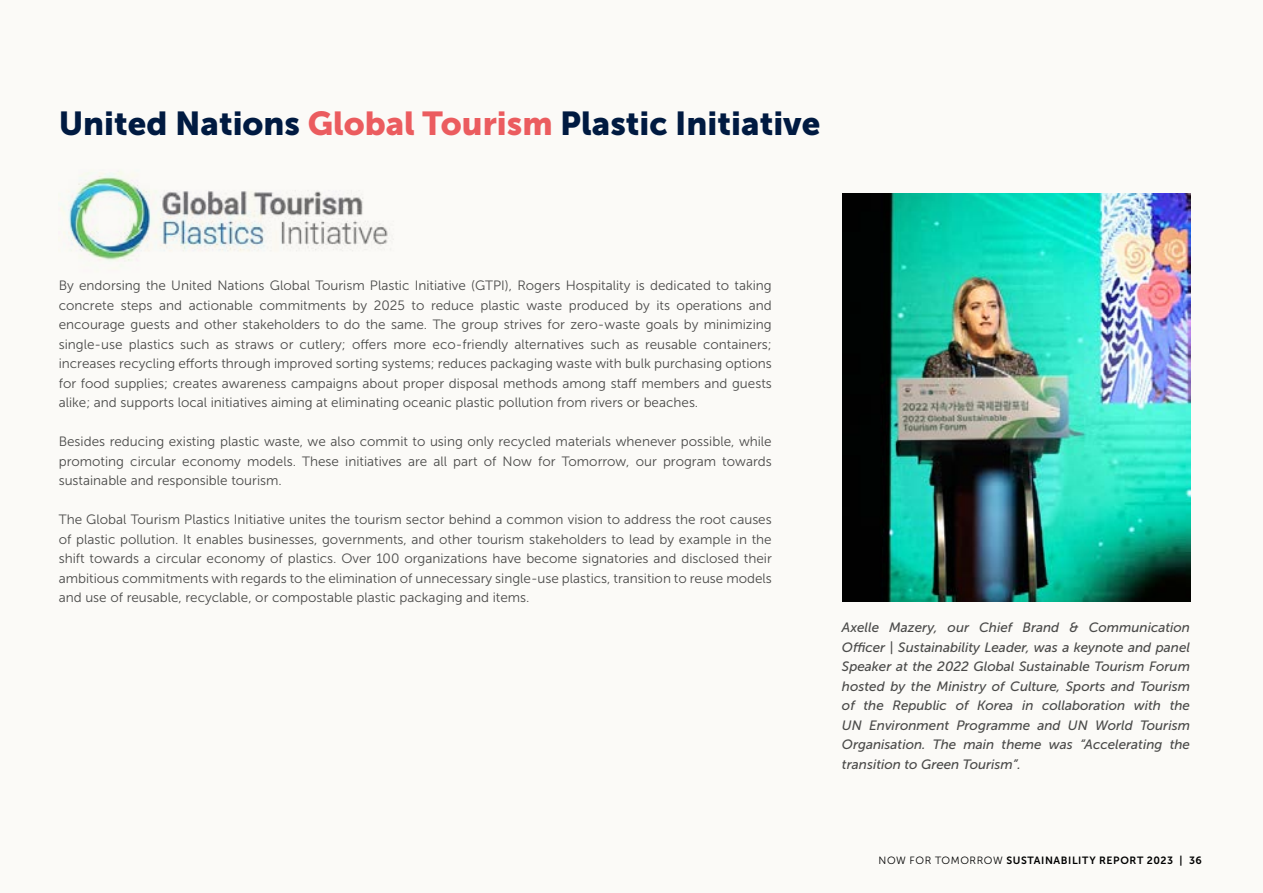
<style>
.page{position:relative;width:1263px;height:893px;background:#fbfaf7}
.page>*{position:absolute;margin:0;border:0;box-sizing:border-box;transform-origin:0 0}
.t1{font:33px "Museo Sans 900";color:#001a41}
.t2{font:13.5px/19.5px "Museo Sans 300";color:#4a4a49;text-align:justify}
.t3{font:italic 13.5px/19.5px "Museo Sans 500";color:#4a4a49;text-align:justify}
.t4{font:10.5px "Museo Sans 700";letter-spacing:.055em;color:#000}
.s1{color:#eb5c5f}
.s2{font-family:"Museo Sans 300"}
</style>
<div class="page">
<img style="left:842px;top:193px;width:348px;height:408px">
<img style="left:61px;top:172px;width:327px;height:89px">
<h1 class="t1" style="left:59px;top:105px;width:763px">United Nations <span class="s1">Global Tourism</span> Plastic Initiative</h1>
<p class="t2" style="left:59px;top:276px;width:715px">By endorsing the United Nations Global Tourism Plastic Initiative (GTPI), Rogers Hospitality is dedicated to taking concrete steps and actionable commitments by 2025 to reduce plastic waste produced by its operations and encourage guests and other stakeholders to do the same. The group strives for zero-waste goals by minimizing single-use plastics such as straws or cutlery; offers more eco-friendly alternatives such as reusable containers; increases recycling efforts through improved sorting systems; reduces packaging waste with bulk purchasing options for food supplies; creates awareness campaigns about proper disposal methods among staff members and guests alike; and supports local initiatives aiming at eliminating oceanic plastic pollution from rivers or beaches.</p>
<p class="t2" style="left:59px;top:432px;width:714px">Besides reducing existing plastic waste, we also commit to using only recycled materials whenever possible, while promoting circular economy models. These initiatives are all part of Now for Tomorrow, our program towards sustainable and responsible tourism.</p>
<p class="t2" style="left:59px;top:510px;width:715px">The Global Tourism Plastics Initiative unites the tourism sector behind a common vision to address the root causes of plastic pollution. It enables businesses, governments, and other tourism stakeholders to lead by example in the shift towards a circular economy of plastics. Over 100 organizations have become signatories and disclosed their ambitious commitments with regards to the elimination of unnecessary single-use plastics, transition to reuse models and use of reusable, recyclable, or compostable plastic packaging and items.</p>
<p class="t3" style="left:842px;top:618px;width:350px">Axelle Mazery, our Chief Brand &amp; Communication Officer | Sustainability Leader, was a keynote and panel Speaker at the 2022 Global Sustainable Tourism Forum hosted by the Ministry of Culture, Sports and Tourism of the Republic of Korea in collaboration with the UN Environment Programme and UN World Tourism Organisation. The main theme was “Accelerating the transition to Green Tourism”.</p>
<p class="t4" style="left:878px;top:855px;width:325px"><span class="s2">NOW FOR TOMORROW</span> SUSTAINABILITY REPORT 2023 | 36</p>
</div>
